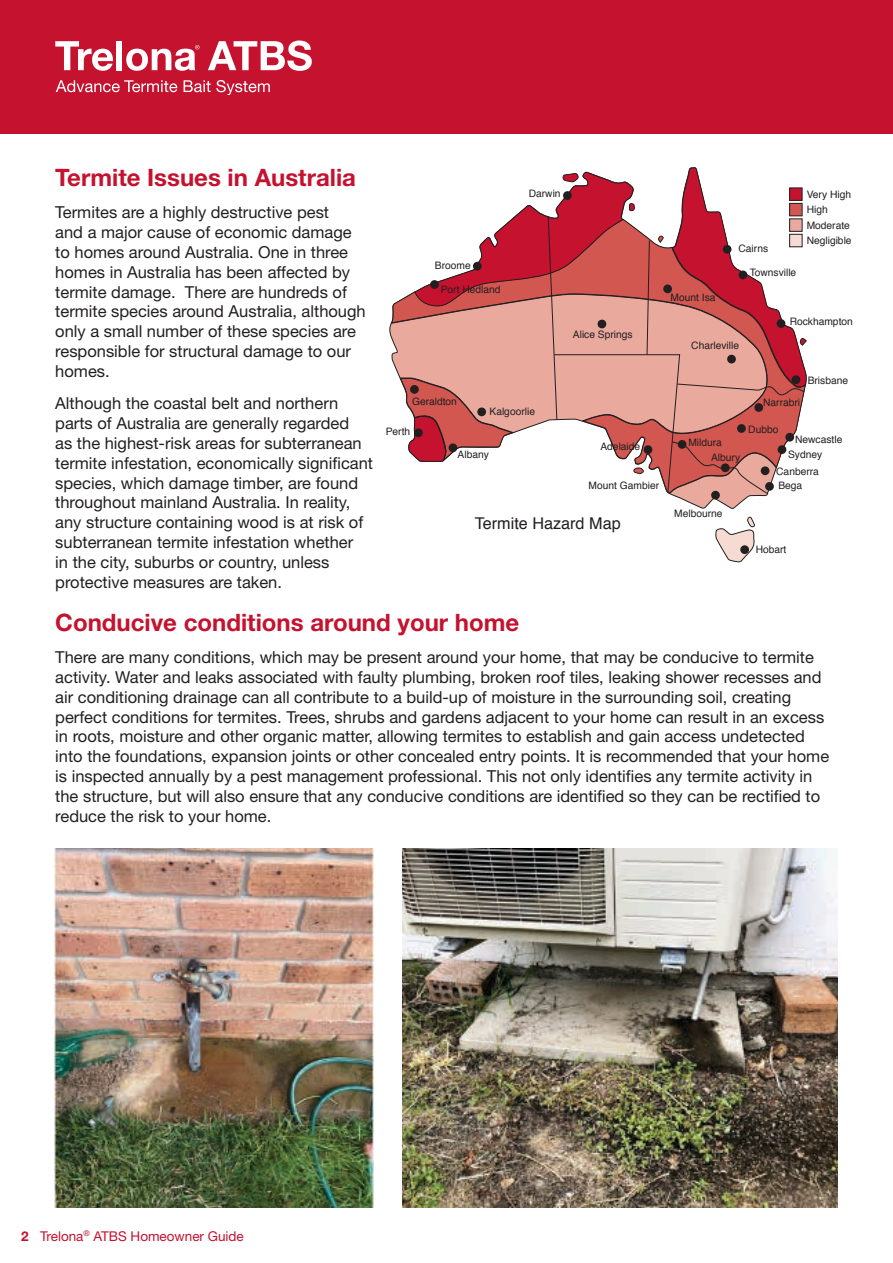
<style>
.page{position:relative;width:893px;height:1263px;background:#fff}
.page>*{position:absolute;margin:0;border:0;box-sizing:border-box;transform-origin:0 0}
.t1{font:700 24px "Helvetica Neue LT Std";color:#c4122f}
.t2{font:16.5px/19.8px "Helvetica Neue LT Std";color:#231f20}
.t3{font:16.2px "Helvetica";color:#231f20}
.t4{font:13.5px "Helvetica Neue LT Std";color:#c4122f}
.t5{font:10.2px/15.5px "Helvetica";color:#231f20}
.s1{font-weight:700}
</style>
<div class="page">
<div style="left:0;top:0;width:893px;height:133px;background:#c4122f"></div>
<svg style="left:55px;top:41px;width:58px;height:30px"></svg>
<div style="left:117px;top:41px;width:5px;height:29px;background:#fff"></div>
<svg style="left:208px;top:41px;width:104px;height:30px"></svg>
<svg style="left:126px;top:45px;width:74px;height:26px"></svg>
<svg style="left:56px;top:80px;width:121px;height:12px"></svg>
<svg style="left:184px;top:80px;width:86px;height:14px"></svg>
<svg style="left:389px;top:323px;width:379px;height:186px"></svg>
<svg style="left:715px;top:516px;width:40px;height:47px"></svg>
<div style="left:799px;top:338px;width:8px;height:8px;border:1px solid #231f20;border-radius:3px"></div>
<svg style="left:391px;top:300px;width:8px;height:136px"></svg>
<svg style="left:399px;top:167px;width:407px;height:327px"></svg>
<div style="left:663px;top:284px;width:9px;height:9px;background:#231f20;border-radius:50%"></div>
<div style="left:598px;top:320px;width:8px;height:8px;background:#231f20;border-radius:50%"></div>
<div style="left:727px;top:355px;width:9px;height:8px;background:#231f20;border-radius:50%"></div>
<div style="left:477px;top:407px;width:9px;height:9px;background:#231f20;border-radius:50%"></div>
<div style="left:473px;top:262px;width:9px;height:9px;background:#231f20;border-radius:50%"></div>
<div style="left:563px;top:191px;width:9px;height:9px;background:#231f20;border-radius:50%"></div>
<div style="left:723px;top:245px;width:8px;height:9px;background:#231f20;border-radius:50%"></div>
<div style="left:739px;top:271px;width:8px;height:8px;background:#231f20;border-radius:50%"></div>
<div style="left:777px;top:319px;width:8px;height:9px;background:#231f20;border-radius:50%"></div>
<div style="left:792px;top:375px;width:8px;height:9px;background:#231f20;border-radius:50%"></div>
<div style="left:754px;top:403px;width:9px;height:9px;background:#231f20;border-radius:50%"></div>
<div style="left:414px;top:428px;width:9px;height:9px;background:#231f20;border-radius:50%"></div>
<div style="left:449px;top:443px;width:8px;height:9px;background:#231f20;border-radius:50%"></div>
<div style="left:410px;top:385px;width:9px;height:9px;background:#231f20;border-radius:50%"></div>
<div style="left:430px;top:280px;width:9px;height:9px;background:#231f20;border-radius:50%"></div>
<div style="left:737px;top:424px;width:9px;height:9px;background:#231f20;border-radius:50%"></div>
<div style="left:644px;top:445px;width:8px;height:9px;background:#231f20;border-radius:50%"></div>
<div style="left:678px;top:440px;width:8px;height:9px;background:#231f20;border-radius:50%"></div>
<div style="left:740px;top:545px;width:9px;height:9px;background:#231f20;border-radius:50%"></div>
<div style="left:721px;top:463px;width:9px;height:9px;background:#231f20;border-radius:50%"></div>
<div style="left:711px;top:491px;width:9px;height:8px;background:#231f20;border-radius:50%"></div>
<div style="left:765px;top:482px;width:9px;height:9px;background:#231f20;border-radius:50%"></div>
<div style="left:761px;top:466px;width:8px;height:9px;background:#231f20;border-radius:50%"></div>
<div style="left:778px;top:445px;width:8px;height:9px;background:#231f20;border-radius:50%"></div>
<div style="left:785px;top:433px;width:9px;height:9px;background:#231f20;border-radius:50%"></div>
<img style="left:54px;top:848px;width:320px;height:360px">
<img style="left:402px;top:848px;width:436px;height:360px">
<h1 class="t1" style="left:55px;top:162px;width:302px">Termite Issues in Australia</h1>
<p class="t2" style="left:55px;top:202px;width:312px">Termites are a highly destructive pest<br>and a major cause of economic damage to homes around Australia. One in three homes in Australia has been affected by termite damage. There are hundreds of termite species around Australia, although only a small number of these species are responsible for structural damage to our homes.</p>
<p class="t2" style="left:55px;top:393px;width:319px">Although the coastal belt and northern parts of Australia are generally regarded<br>as the highest-risk areas for subterranean termite infestation, economically significant species, which damage timber, are found throughout mainland Australia. In reality, any structure containing wood is at risk of subterranean termite infestation whether<br>in the city, suburbs or country, unless protective measures are taken.</p>
<p class="t5" style="left:529px;top:186px;width:33px">Darwin</p>
<p class="t5" style="left:435px;top:258px;width:37px">Broome</p>
<p class="t5" style="left:441px;top:282px;width:61px">Port Hedland</p>
<p class="t5" style="left:412px;top:394px;width:46px">Geraldton</p>
<p class="t5" style="left:386px;top:424px;width:26px">Perth</p>
<p class="t5" style="left:489px;top:404px;width:47px">Kalgoorlie</p>
<p class="t5" style="left:458px;top:447px;width:33px">Albany</p>
<p class="t5" style="left:573px;top:327px;width:61px">Alice Springs</p>
<p class="t5" style="left:600px;top:439px;width:41px">Adelaide</p>
<p class="t5" style="left:589px;top:478px;width:72px">Mount Gambier</p>
<p class="t3" style="left:475px;top:510px;width:147px">Termite Hazard Map</p>
<p class="t5" style="left:671px;top:290px;width:46px">Mount Isa</p>
<p class="t5" style="left:739px;top:241px;width:31px">Cairns</p>
<p class="t5" style="left:750px;top:265px;width:48px">Townsville</p>
<p class="t5" style="left:807px;top:187px;width:46px">Very High<br>High<br>Moderate<br>Negligible</p>
<p class="t5" style="left:790px;top:314px;width:65px">Rockhampton</p>
<p class="t5" style="left:691px;top:338px;width:49px">Charleville</p>
<p class="t5" style="left:711px;top:436px;width:31px;line-height:14.9px;text-indent:-23px">Mildura<br>Albury</p>
<p class="t5" style="left:674px;top:506px;width:50px">Melbourne</p>
<p class="t5" style="left:763px;top:395px;width:38px">Narrabri</p>
<p class="t5" style="left:748px;top:422px;width:32px">Dubbo</p>
<p class="t5" style="left:808px;top:373px;width:42px">Brisbane</p>
<p class="t5" style="left:788px;top:432px;width:56px;line-height:14.9px;text-indent:7px">Newcastle<br>Sydney</p>
<p class="t5" style="left:776px;top:465px;width:44px;line-height:13.8px">Canberra<br>Bega</p>
<p class="t5" style="left:756px;top:542px;width:32px">Hobart</p>
<h1 class="t1" style="left:55px;top:607px;width:466px">Conducive conditions around your home</h1>
<p class="t2" style="left:55px;top:647px;width:775px">There are many conditions, which may be present around your home, that may be conducive to termite activity. Water and leaks associated with faulty plumbing, broken roof tiles, leaking shower recesses and air conditioning drainage can all contribute to a build-up of moisture in the surrounding soil, creating perfect conditions for termites. Trees, shrubs and gardens adjacent to your home can result in an excess in roots, moisture and other organic matter, allowing termites to establish and gain access undetected into the foundations, expansion joints or other concealed entry points. It is recommended that your home is inspected annually by a pest management professional. This not only identifies any termite activity in the structure, but will also ensure that any conducive conditions are identified so they can be rectified to reduce the risk to your home.</p>
<p class="t4" style="left:21px;top:1228px;width:224px"><span class="s1">2</span> Trelona<sup>®</sup> ATBS Homeowner Guide</p>
</div>
